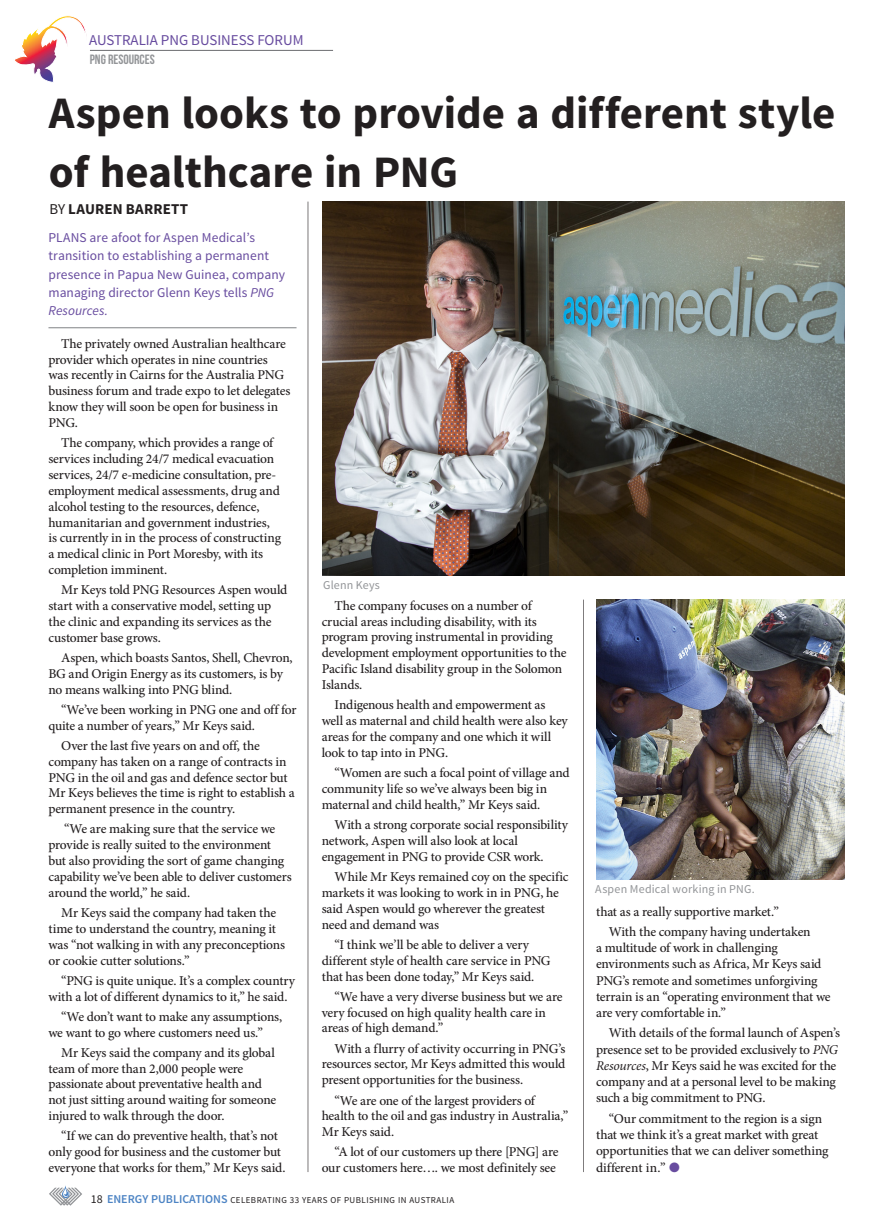
<style>
.page{position:relative;width:893px;height:1221px;background:#fff}
.page>*{position:absolute;margin:0;border:0;box-sizing:border-box;transform-origin:0 0}
.Ed_Headline_Bold{font:700 45px/58.5px "Source Sans Pro";color:#231f20}
.Calender_Dates{font:15px "Source Sans Pro";color:#684c9f}
.Ed_Byline{font:700 15px "Source Sans Pro";letter-spacing:.01em;color:#231f20}
.Ed_Body_Text{font:500 13.5px/15.9px "Minion Pro";letter-spacing:-.02em;color:#231f20}
.Ed_Leader_para{font:13.5px/18.1px "Source Sans Pro";letter-spacing:.005em;color:#684c9f}
.t1{font:13.5px "Bebas Neue";color:#939598}
.Ed_Caption{font:12px "Source Sans Pro";letter-spacing:.015em;color:#939598}
.t2{font:9px "Source Sans Pro";letter-spacing:.05em;color:#231f20}
.s1{font-weight:400}
.s2{font-style:italic}
.s3{font-size:12px}
.s4{font-weight:600;font-size:12px;color:#4d84c4}
.s5{font-weight:400;font-style:italic}
.s6{color:#684c9f}
</style>
<div class="page">
<svg style="left:15px;top:15px;width:72px;height:67px"></svg>
<hr style="left:90px;top:50px;width:243px;height:1px;background:#6c6d70">
<svg style="left:49px;top:1185px;width:33px;height:20px"></svg>
<hr style="left:48px;top:327px;width:249px;height:1px;background:#808285">
<hr style="left:308px;top:201px;width:1px;height:970px;background:#231f20">
<hr style="left:583px;top:599px;width:1px;height:572px;background:#231f20">
<img style="left:322px;top:201px;width:522px;height:374px">
<img style="left:596px;top:599px;width:248px;height:280px">
<p class="Calender_Dates" style="left:89px;top:31px;width:216px">AUSTRALIA PNG BUSINESS FORUM</p>
<p class="t1" style="left:90px;top:52px;width:67px">PNG RESOURCES</p>
<p class="Ed_Headline_Bold" style="left:49px;top:86px;width:788px">Aspen looks to provide a different style of healthcare in PNG</p>
<p class="Ed_Byline" style="left:49px;top:200px;width:140px"><span class="s1">BY</span> LAUREN BARRETT</p>
<p class="Ed_Leader_para" style="left:48px;top:229px;width:238px">PLANS are afoot for Aspen Medical’s transition to establishing a permanent presence in Papua New Guinea, company managing director Glenn Keys tells <span class="s2">PNG<br>Resources.</span></p>
<p class="Ed_Body_Text" style="left:48px;top:335px;width:243px;text-indent:13px">The privately owned Australian healthcare provider which operates in nine countries was recently in Cairns for the Australia PNG business forum and trade expo to let delegates know they will soon be open for business in PNG.</p>
<p class="Ed_Body_Text" style="left:48px;top:435px;width:234px;text-indent:13px">The company, which provides a range of services including 24/7 medical evacuation services, 24/7 e-medicine consultation, pre&shy;employment medical assessments, drug and alcohol testing to the resources, defence, humanitarian and government industries, is currently in in the process of constructing a medical clinic in Port Moresby, with its completion imminent.</p>
<p class="Ed_Body_Text" style="left:48px;top:582px;width:240px;text-indent:13px">Mr Keys told PNG Resources Aspen would start with a conservative model, setting up the clinic and expanding its services as the customer base grows.</p>
<p class="Ed_Body_Text" style="left:48px;top:649px;width:246px;text-indent:13px">Aspen, which boasts Santos, Shell, Chevron,<br>BG and Origin Energy as its customers, is by no means walking into PNG blind.</p>
<p class="Ed_Body_Text" style="left:48px;top:701px;width:250px;text-indent:13px">“We’ve been working in PNG one and off for quite a number of years,” Mr Keys said.</p>
<p class="Ed_Body_Text" style="left:48px;top:737px;width:248px;text-indent:13px">Over the last five years on and off, the company has taken on a range of contracts in PNG in the oil and gas and defence sector but Mr Keys believes the time is right to establish a permanent presence in the country.</p>
<p class="Ed_Body_Text" style="left:48px;top:821px;width:245px;text-indent:16px">“We are making sure that the service we provide is really suited to the environment but also providing the sort of game changing capability we’ve been able to deliver customers around the world,” he said.</p>
<p class="Ed_Body_Text" style="left:48px;top:904px;width:238px;text-indent:13px">Mr Keys said the company had taken the time to understand the country, meaning it was “not walking in with any preconceptions or cookie cutter solutions.”</p>
<p class="Ed_Body_Text" style="left:48px;top:972px;width:248px;text-indent:13px">“PNG is quite unique. It’s a complex country with a lot of different dynamics to it,” he said.</p>
<p class="Ed_Body_Text" style="left:48px;top:1008px;width:235px;text-indent:13px">“We don’t want to make any assumptions, we want to go where customers need us.”</p>
<p class="Ed_Body_Text" style="left:48px;top:1044px;width:229px;text-indent:13px">Mr Keys said the company and its global team of more than 2,000 people were passionate about preventative health and not just sitting around waiting for someone injured to walk through the door.</p>
<p class="Ed_Body_Text" style="left:48px;top:1127px;width:239px;text-align:center">“If we can do preventive health, that’s not only good for business and the customer but everyone that works for them,” Mr Keys said.</p>
<p class="Ed_Caption" style="left:323px;top:577px;width:58px">Glenn Keys</p>
<p class="Ed_Body_Text" style="left:322px;top:597px;width:246px;text-indent:13px">The company focuses on a number of crucial areas including disability, with its program proving instrumental in providing development employment opportunities to the Pacific Island disability group in the Solomon Islands.</p>
<p class="Ed_Body_Text" style="left:322px;top:697px;width:248px;text-indent:13px">Indigenous health and empowerment as well as maternal and child health were also key areas for the company and one which it will look to tap into in PNG.</p>
<p class="Ed_Body_Text" style="left:322px;top:764px;width:250px;text-indent:13px">“Women are such a focal point of village and community life so we’ve always been big in maternal and child health,” Mr Keys said.</p>
<p class="Ed_Body_Text" style="left:322px;top:816px;width:248px;text-indent:13px">With a strong corporate social responsibility network, Aspen will also look at local engagement in PNG to provide CSR work.</p>
<p class="Ed_Body_Text" style="left:322px;top:868px;width:248px;text-indent:13px">While Mr Keys remained coy on the specific markets it was looking to work in in PNG, he said Aspen would go wherever the greatest need and demand was</p>
<p class="Ed_Body_Text" style="left:322px;top:936px;width:230px;text-indent:13px">“I think we’ll be able to deliver a very different style of health care service in PNG that has been done today,” Mr Keys said.</p>
<p class="Ed_Body_Text" style="left:322px;top:988px;width:242px;text-indent:13px">“We have a very diverse business but we are very focused on high quality health care in areas of high demand.”</p>
<p class="Ed_Body_Text" style="left:322px;top:1040px;width:245px;text-align:justify;text-indent:13px">With a flurry of activity occurring in PNG’s resources sector, Mr Keys admitted this would present opportunities for the business.</p>
<p class="Ed_Body_Text" style="left:322px;top:1092px;width:248px;text-indent:13px">“We are one of the largest providers of health to the oil and gas industry in Australia,”<br>Mr Keys said.</p>
<p class="Ed_Body_Text" style="left:322px;top:1144px;width:238px;text-align:right">“A lot of our customers up there [PNG] are our customers here…. we most definitely see</p>
<p class="t2" style="left:91px;top:1194px;width:365px"><span class="s3">18</span> <span class="s4">ENERGY PUBLICATIONS</span> CELEBRATING 33 YEARS OF PUBLISHING IN AUSTRALIA</p>
<p class="Ed_Caption" style="left:595px;top:881px;width:161px">Aspen Medical working in PNG.</p>
<p class="Ed_Body_Text" style="left:596px;top:903px;width:184px">that as a really supportive market.”</p>
<p class="Ed_Body_Text" style="left:596px;top:923px;width:236px;text-indent:13px">With the company having undertaken<br>a multitude of work in challenging environments such as Africa, Mr Keys said PNG’s remote and sometimes unforgiving terrain is an “operating environment that we are very comfortable in.”</p>
<p class="Ed_Body_Text" style="left:596px;top:1025px;width:245px;text-indent:13px">With details of the formal launch of Aspen’s presence set to be provided exclusively to <span class="s5">PNG Resources</span>, Mr Keys said he was excited for the company and at a personal level to be making such a big commitment to PNG.</p>
<p class="Ed_Body_Text" style="left:596px;top:1110px;width:234px;line-height:16.5px;text-indent:13px">“Our commitment to the region is a sign that we think it’s a great market with great opportunities that we can deliver something different in.” <span class="s6">●</span></p>
</div>
